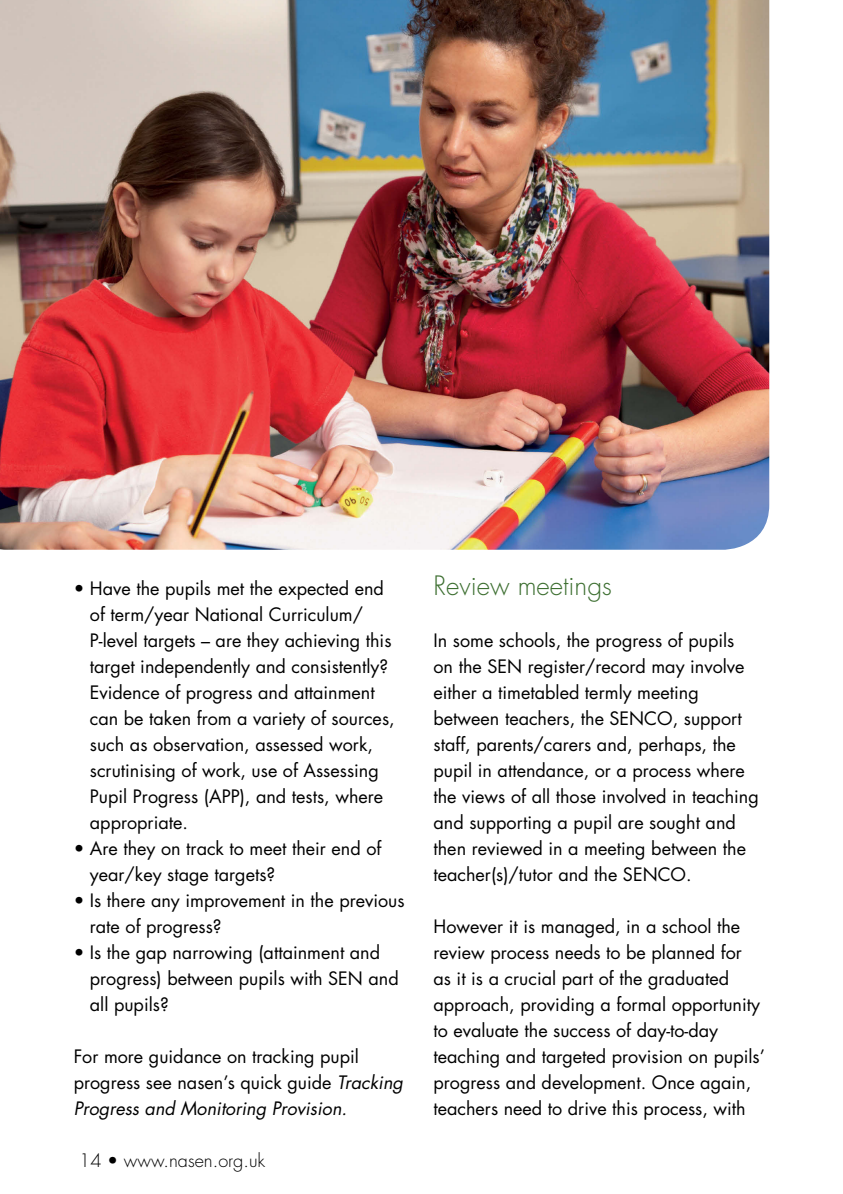
<style>
.page{position:relative;width:843px;height:1194px;background:#fff}
.page>*{position:absolute;margin:0;border:0;box-sizing:border-box;transform-origin:0 0}
.t1{font:300 26px "Futura";color:#3d6f31}
.t2{font:18px/26px "Futura";color:#000}
.t3{font:300 18px "Futura";color:#000}
.s1{font-style:italic}
</style>
<div class="page">
<img style="left:0;top:0;width:769px;height:550px">
<p class="t2" style="left:90px;top:575px;width:306px;text-indent:-16px">• Have the pupils met the expected end of term/year National Curriculum/ P-level targets – are they achieving this target independently and consistently?<br>Evidence of progress and attainment can be taken from a variety of sources, such as observation, assessed work, scrutinising of work, use of Assessing Pupil Progress (APP), and tests, where appropriate.</p>
<p class="t2" style="left:90px;top:835px;width:293px;text-indent:-16px">• Are they on track to meet their end of year/key stage targets?</p>
<p class="t2" style="left:90px;top:887px;width:316px;text-indent:-16px">• Is there any improvement in the previous rate of progress?</p>
<p class="t2" style="left:90px;top:939px;width:310px;text-indent:-16px">• Is the gap narrowing (attainment and progress) between pupils with SEN and all pupils?</p>
<p class="t2" style="left:74px;top:1043px;width:331px">For more guidance on tracking pupil progress see nasen’s quick guide <span class="s1">Tracking<br>Progress and Monitoring Provision.</span></p>
<p class="t3" style="left:79px;top:1149px;width:187px">14 • www.nasen.org.uk</p>
<h1 class="t1" style="left:433px;top:569px;width:180px">Review meetings</h1>
<p class="t2" style="left:433px;top:627px;width:327px">In some schools, the progress of pupils<br>on the SEN register/record may involve either a timetabled termly meeting between teachers, the SENCO, support staff, parents/carers and, perhaps, the pupil in attendance, or a process where the views of all those involved in teaching and supporting a pupil are sought and then reviewed in a meeting between the teacher(s)/tutor and the SENCO.</p>
<p class="t2" style="left:433px;top:913px;width:333px">However it is managed, in a school the review process needs to be planned for<br>as it is a crucial part of the graduated approach, providing a formal opportunity to evaluate the success of day-to-day teaching and targeted provision on pupils’ progress and development. Once again, teachers need to drive this process, with</p>
</div>
